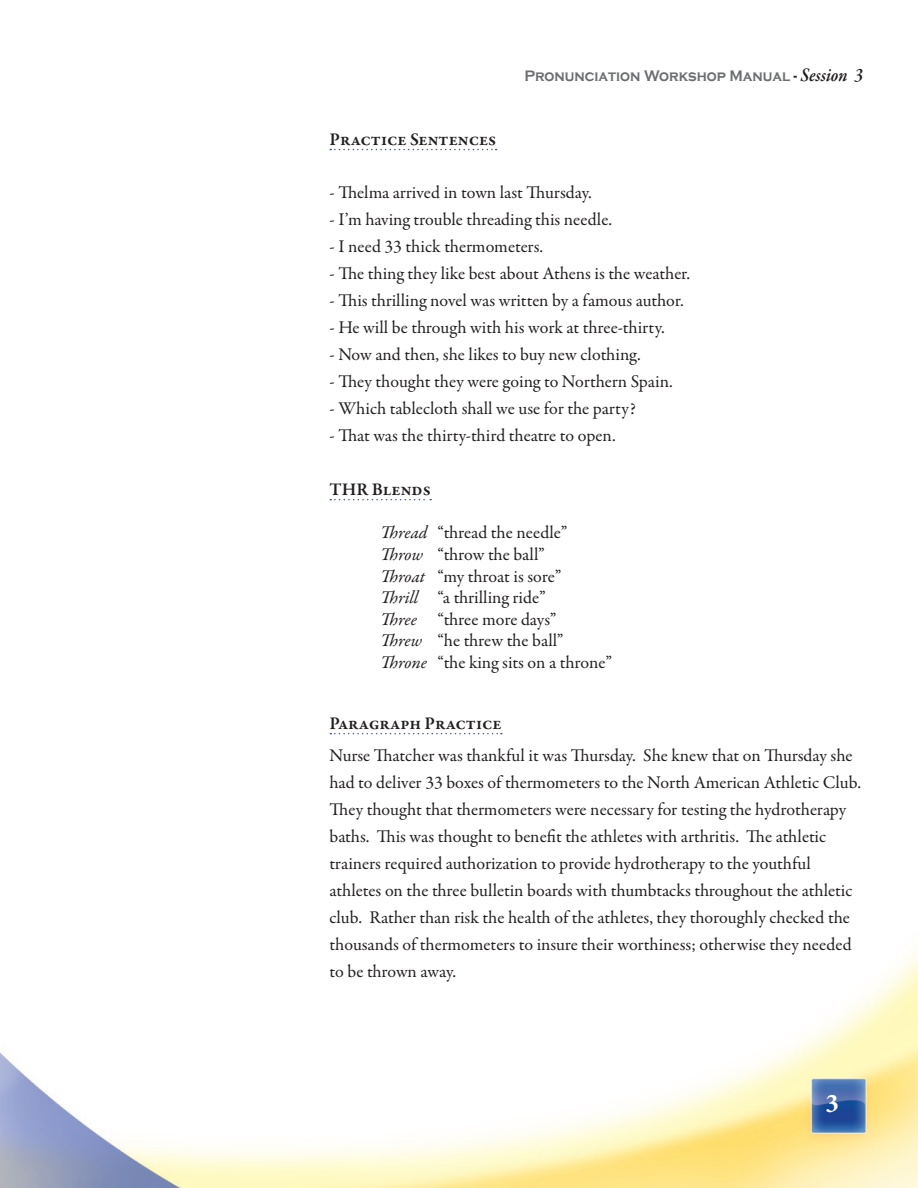
<style>
.page{position:relative;width:918px;height:1188px;background:#fff}
.page>*{position:absolute;margin:0;border:0;box-sizing:border-box;transform-origin:0 0}
.t1{font:700 27px "Minion Pro";color:#fff}
.t2{font:italic 600 19.5px "Garamond Premr Pro";letter-spacing:-.005em;color:#231f20;scale:.9 1}
.Body_Text_Indent{font:18px/27px "Garamond Premr Pro";letter-spacing:-.005em;color:#231f20}
.Heading_1{font:600 18px "Garamond Premr Pro";letter-spacing:-.005em;color:#231f20}
.t3{font:700 15.6px "Copperplate Gothic";color:#6c6d70;scale:.9 1}
.s1{color:#231f20}
.s2{font-style:italic}
</style>
<div class="page">
<img style="left:0;top:148px;width:918px;height:1040px">
<svg style="left:330px;top:149px;width:167px;height:1px"></svg>
<svg style="left:330px;top:499px;width:101px;height:1px"></svg>
<svg style="left:330px;top:733px;width:172px;height:1px"></svg>
<p class="t2" style="left:800px;top:63px;width:71px">Session 3</p>
<p class="t3" style="left:524px;top:68px;width:304px">Pronunciation Workshop Manual <span class="s1">-</span></p>
<p class="t2" style="left:854px;top:63px;width:11px">1</p>
<p class="Heading_1" style="left:330px;top:129px;width:168px">Practice Sentences</p>
<p class="Body_Text_Indent" style="left:330px;top:179px;width:264px">- Thelma arrived in town last Thursday.</p>
<p class="Body_Text_Indent" style="left:330px;top:206px;width:284px">- I’m having trouble threading this needle.</p>
<p class="Body_Text_Indent" style="left:330px;top:233px;width:215px">- I need 33 thick thermometers.</p>
<p class="Body_Text_Indent" style="left:330px;top:260px;width:362px">- The thing they like best about Athens is the weather.</p>
<p class="Body_Text_Indent" style="left:330px;top:287px;width:356px">- This thrilling novel was written by a famous author.</p>
<p class="Body_Text_Indent" style="left:330px;top:314px;width:337px">- He will be through with his work at three-thirty.</p>
<p class="Body_Text_Indent" style="left:330px;top:341px;width:313px">- Now and then, she likes to buy new clothing.</p>
<p class="Body_Text_Indent" style="left:330px;top:368px;width:345px">- They thought they were going to Northern Spain.</p>
<p class="Body_Text_Indent" style="left:330px;top:395px;width:308px">- Which tablecloth shall we use for the party?</p>
<p class="Body_Text_Indent" style="left:330px;top:422px;width:288px">- That was the thirty-third theatre to open.</p>
<p class="Heading_1" style="left:330px;top:479px;width:103px">THR Blends</p>
<p class="Body_Text_Indent" style="left:381px;top:520px;width:188px"><span class="s2">Thread</span> “thread the needle”</p>
<p class="Body_Text_Indent" style="left:381px;top:541px;width:166px"><span class="s2">Throw</span> “throw the ball”</p>
<p class="Body_Text_Indent" style="left:381px;top:563px;width:182px"><span class="s2">Throat</span> “my throat is sore”</p>
<p class="Body_Text_Indent" style="left:381px;top:584px;width:167px"><span class="s2">Thrill</span> “a thrilling ride”</p>
<p class="Body_Text_Indent" style="left:381px;top:606px;width:177px"><span class="s2">Three</span> “three more days”</p>
<p class="Body_Text_Indent" style="left:381px;top:628px;width:185px"><span class="s2">Threw</span> “he threw the ball”</p>
<p class="Body_Text_Indent" style="left:381px;top:649px;width:233px"><span class="s2">Throne</span> “the king sits on a throne”</p>
<p class="Heading_1" style="left:330px;top:713px;width:174px">Paragraph Practice</p>
<p class="Body_Text_Indent" style="left:330px;top:742px;width:533px">Nurse Thatcher was thankful it was Thursday. She knew that on Thursday she had to deliver 33 boxes of thermometers to the North American Athletic Club.<br>They thought that thermometers were necessary for testing the hydrotherapy baths. This was thought to benefit the athletes with arthritis. The athletic trainers required authorization to provide hydrotherapy to the youthful athletes on the three bulletin boards with thumbtacks throughout the athletic club. Rather than risk the health of the athletes, they thoroughly checked the thousands of thermometers to insure their worthiness; otherwise they needed to be thrown away.</p>
<h1 class="t1" style="left:825px;top:1085px;width:15px">3</h1>
</div>
